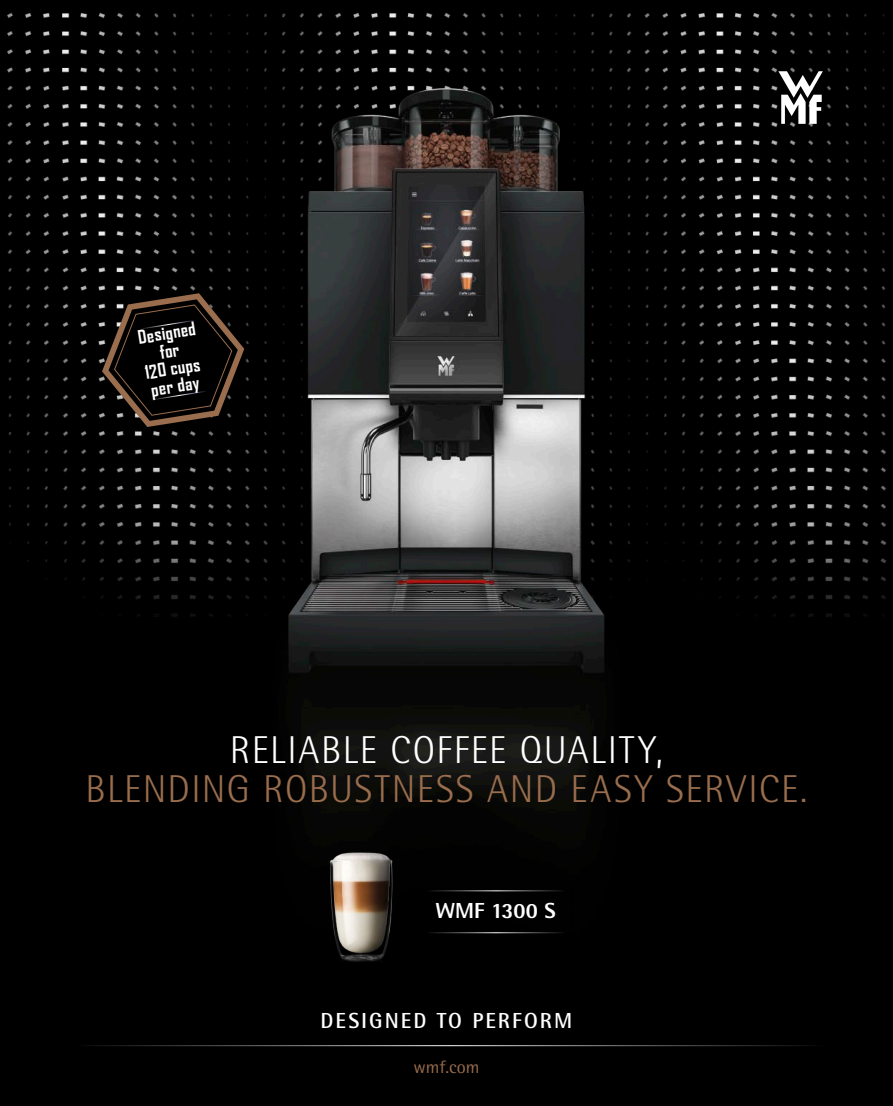
<style>
.page{position:relative;width:893px;height:1106px;background:#fff}
.page>*{position:absolute;margin:0;border:0;box-sizing:border-box;transform-origin:0 0}
.t1{font:300 38.85px "WMF Rotis";letter-spacing:.035em;color:#996d4d}
.t2{font:300 38.85px "WMF Rotis";letter-spacing:.05em;color:#fff}
.t3{font:500 21.75px "WMF Rotis";letter-spacing:.095em;color:#fff}
.t4{font:700 21.75px "WMF Rotis";letter-spacing:-.005em;color:#fff}
.Paragrafo_base{font:700 18px "Agency FB";color:#fff}
.t5{font:18px "WMF Rotis";color:#996d4d}
</style>
<div class="page">
<img style="left:0;top:0;width:893px;height:1106px">
<svg style="left:778px;top:71px;width:45px;height:53px"></svg>
<img style="left:320px;top:830px;width:92px;height:132px">
<hr style="left:71px;top:1045px;width:751px;height:1px;background:#fff">
<svg style="left:102px;top:293px;width:142px;height:134px"></svg>
<p class="Paragrafo_base" style="left:136px;top:326px;width:59px;rotate:-9deg">Designed</p>
<p class="Paragrafo_base" style="left:143px;top:361px;width:57px;rotate:-9deg">120 cups</p>
<p class="Paragrafo_base" style="left:149px;top:379px;width:50px;rotate:-9deg">per day</p>
<p class="t2" style="left:230px;top:727px;width:435px">RELIABLE COFFEE QUALITY,</p>
<p class="t1" style="left:86px;top:767px;width:723px">BLENDING ROBUSTNESS AND EASY SERVICE.</p>
<p class="t4" style="left:435px;top:897px;width:122px">WMF 1300 S</p>
<p class="t3" style="left:321px;top:1007px;width:253px">DESIGNED TO PERFORM</p>
<p class="t5" style="left:413px;top:1056px;width:68px">wmf.com</p>
</div>
